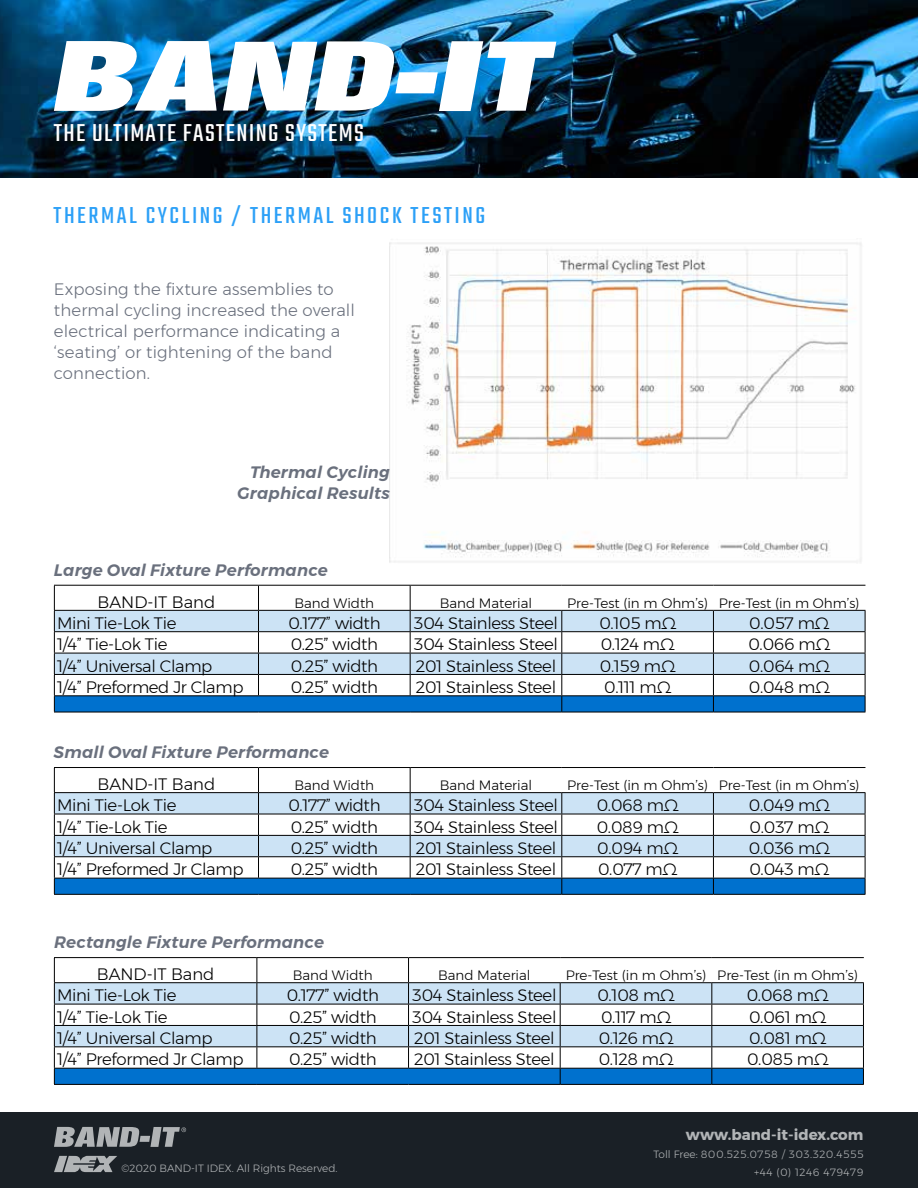
<style>
.page{position:relative;width:918px;height:1188px;background:#fff}
.page>*{position:absolute;margin:0;border:0;box-sizing:border-box;transform-origin:0 0}
.t1{font:27px "Teko";letter-spacing:.05em;color:#fff}
.t2{font:25.5px "Teko";letter-spacing:.1em;color:#2ca0f7}
.t3{font:300 16.5px "Montserrat";letter-spacing:-.02em;color:#000}
.t4{font:300 16.5px/21px "Montserrat";letter-spacing:.01em;color:#6a707d}
.t5{font:italic 600 16.5px/21px "Montserrat";letter-spacing:.01em;color:#6a707d;text-align:right}
.t6{font:300 16.5px "Montserrat";color:#000}
.t7{font:700 15px "Montserrat";color:#b1b4b6}
.t8{font:300 13.5px "Montserrat";color:#000}
.t9{font:300 10.5px/18px "Montserrat";letter-spacing:.05em;color:#b1b4b6;text-align:right}
.t10{font:300 10.5px "Montserrat";color:#b1b4b6}
</style>
<div class="page">
<img style="left:0;top:0;width:918px;height:177px">
<svg style="left:54px;top:41px;width:163px;height:70px"></svg>
<img style="left:223px;top:41px;width:333px;height:70px">
<div style="left:0;top:1112px;width:918px;height:76px;background:#1a2026"></div>
<svg style="left:54px;top:1127px;width:132px;height:20px"></svg>
<svg style="left:54px;top:1156px;width:63px;height:16px"></svg>
<img style="left:390px;top:242px;width:472px;height:321px">
<hr style="left:54px;top:585px;width:205px;height:1px;background:#000">
<hr style="left:259px;top:585px;width:151px;height:1px;background:#000">
<hr style="left:410px;top:585px;width:152px;height:1px;background:#000">
<hr style="left:562px;top:585px;width:151px;height:1px;background:#000">
<hr style="left:713px;top:585px;width:152px;height:1px;background:#000">
<svg style="left:54px;top:586px;width:812px;height:126px"></svg>
<hr style="left:54px;top:712px;width:205px;height:1px;background:#000">
<hr style="left:259px;top:712px;width:151px;height:1px;background:#000">
<hr style="left:410px;top:712px;width:152px;height:1px;background:#000">
<hr style="left:562px;top:712px;width:151px;height:1px;background:#000">
<hr style="left:713px;top:712px;width:152px;height:1px;background:#000">
<hr style="left:54px;top:767px;width:205px;height:1px;background:#000">
<hr style="left:259px;top:767px;width:151px;height:1px;background:#000">
<hr style="left:410px;top:767px;width:152px;height:1px;background:#000">
<hr style="left:562px;top:767px;width:151px;height:1px;background:#000">
<hr style="left:713px;top:767px;width:152px;height:1px;background:#000">
<svg style="left:54px;top:768px;width:812px;height:126px"></svg>
<hr style="left:54px;top:894px;width:205px;height:1px;background:#000">
<hr style="left:259px;top:894px;width:151px;height:1px;background:#000">
<hr style="left:410px;top:894px;width:152px;height:1px;background:#000">
<hr style="left:562px;top:894px;width:151px;height:1px;background:#000">
<hr style="left:713px;top:894px;width:152px;height:1px;background:#000">
<hr style="left:54px;top:957px;width:203px;height:1px;background:#000">
<hr style="left:257px;top:957px;width:152px;height:1px;background:#000">
<hr style="left:409px;top:957px;width:151px;height:1px;background:#000">
<hr style="left:560px;top:957px;width:152px;height:1px;background:#000">
<hr style="left:712px;top:957px;width:152px;height:1px;background:#000">
<svg style="left:54px;top:958px;width:810px;height:126px"></svg>
<hr style="left:54px;top:1084px;width:203px;height:1px;background:#000">
<hr style="left:257px;top:1084px;width:152px;height:1px;background:#000">
<hr style="left:409px;top:1084px;width:151px;height:1px;background:#000">
<hr style="left:560px;top:1084px;width:152px;height:1px;background:#000">
<hr style="left:712px;top:1084px;width:152px;height:1px;background:#000">
<h1 class="t1" style="left:54px;top:117px;width:312px">THE ULTIMATE FASTENING SYSTEMS</h1>
<h2 class="t2" style="left:54px;top:201px;width:433px">THERMAL CYCLING / THERMAL SHOCK TESTING</h2>
<p class="t4" style="left:54px;top:279px;width:303px">Exposing the fixture assemblies to thermal cycling increased the overall electrical performance indicating a ‘seating’ or tightening of the band connection.</p>
<p class="t5" style="left:237px;top:461px;width:154px">Thermal Cycling<br>Graphical Results</p>
<p class="t5" style="left:54px;top:560px;width:275px">Large Oval Fixture Performance</p>
<p class="t6" style="left:98px;top:589px;width:119px">BAND-IT Band</p>
<p class="t8" style="left:294px;top:593px;width:81px">Band Width</p>
<p class="t8" style="left:440px;top:593px;width:94px">Band Material</p>
<p class="t8" style="left:567px;top:593px;width:294px">Pre-Test (in m Ohm’s) Pre-Test (in m Ohm’s)</p>
<p class="t3" style="left:57px;top:611px;width:121px">Mini Tie-Lok Tie</p>
<p class="t3" style="left:288px;top:611px;width:94px">0.177” width</p>
<p class="t3" style="left:414px;top:611px;width:146px">304 Stainless Steel</p>
<p class="t3" style="left:599px;top:611px;width:79px">0.105 mΩ</p>
<p class="t3" style="left:749px;top:611px;width:82px">0.057 mΩ</p>
<p class="t3" style="left:57px;top:632px;width:112px">1/4” Tie-Lok Tie</p>
<p class="t3" style="left:290px;top:632px;width:89px">0.25” width</p>
<p class="t3" style="left:414px;top:632px;width:146px">304 Stainless Steel</p>
<p class="t3" style="left:600px;top:632px;width:76px">0.124 mΩ</p>
<p class="t3" style="left:748px;top:632px;width:84px">0.066 mΩ</p>
<p class="t3" style="left:57px;top:654px;width:157px">1/4” Universal Clamp</p>
<p class="t3" style="left:290px;top:654px;width:89px">0.25” width</p>
<p class="t3" style="left:416px;top:654px;width:142px">201 Stainless Steel</p>
<p class="t3" style="left:600px;top:654px;width:77px">0.159 mΩ</p>
<p class="t3" style="left:749px;top:654px;width:83px">0.064 mΩ</p>
<p class="t3" style="left:57px;top:675px;width:188px">1/4” Preformed Jr Clamp</p>
<p class="t3" style="left:290px;top:675px;width:89px">0.25” width</p>
<p class="t3" style="left:416px;top:675px;width:142px">201 Stainless Steel</p>
<p class="t3" style="left:604px;top:675px;width:69px">0.111 mΩ</p>
<p class="t3" style="left:749px;top:675px;width:83px">0.048 mΩ</p>
<p class="t5" style="left:54px;top:742px;width:277px">Small Oval Fixture Performance</p>
<p class="t6" style="left:98px;top:772px;width:119px">BAND-IT Band</p>
<p class="t8" style="left:294px;top:775px;width:81px">Band Width</p>
<p class="t8" style="left:440px;top:775px;width:94px">Band Material</p>
<p class="t8" style="left:567px;top:775px;width:294px">Pre-Test (in m Ohm’s) Pre-Test (in m Ohm’s)</p>
<p class="t3" style="left:57px;top:793px;width:121px">Mini Tie-Lok Tie</p>
<p class="t3" style="left:288px;top:793px;width:94px">0.177” width</p>
<p class="t3" style="left:414px;top:793px;width:146px">304 Stainless Steel</p>
<p class="t3" style="left:596px;top:793px;width:84px">0.068 mΩ</p>
<p class="t3" style="left:749px;top:793px;width:83px">0.049 mΩ</p>
<p class="t3" style="left:57px;top:814px;width:112px">1/4” Tie-Lok Tie</p>
<p class="t3" style="left:290px;top:814px;width:89px">0.25” width</p>
<p class="t3" style="left:414px;top:814px;width:146px">304 Stainless Steel</p>
<p class="t3" style="left:596px;top:814px;width:84px">0.089 mΩ</p>
<p class="t3" style="left:749px;top:814px;width:82px">0.037 mΩ</p>
<p class="t3" style="left:57px;top:836px;width:157px">1/4” Universal Clamp</p>
<p class="t3" style="left:290px;top:836px;width:89px">0.25” width</p>
<p class="t3" style="left:416px;top:836px;width:142px">201 Stainless Steel</p>
<p class="t3" style="left:597px;top:836px;width:83px">0.094 mΩ</p>
<p class="t3" style="left:749px;top:836px;width:83px">0.036 mΩ</p>
<p class="t3" style="left:57px;top:857px;width:188px">1/4” Preformed Jr Clamp</p>
<p class="t3" style="left:290px;top:857px;width:89px">0.25” width</p>
<p class="t3" style="left:416px;top:857px;width:142px">201 Stainless Steel</p>
<p class="t3" style="left:598px;top:857px;width:81px">0.077 mΩ</p>
<p class="t3" style="left:749px;top:857px;width:82px">0.043 mΩ</p>
<p class="t5" style="left:54px;top:932px;width:272px">Rectangle Fixture Performance</p>
<p class="t6" style="left:97px;top:962px;width:119px">BAND-IT Band</p>
<p class="t8" style="left:293px;top:965px;width:81px">Band Width</p>
<p class="t8" style="left:438px;top:965px;width:94px">Band Material</p>
<p class="t8" style="left:566px;top:965px;width:294px">Pre-Test (in m Ohm’s) Pre-Test (in m Ohm’s)</p>
<p class="t3" style="left:57px;top:983px;width:121px">Mini Tie-Lok Tie</p>
<p class="t3" style="left:286px;top:983px;width:94px">0.177” width</p>
<p class="t3" style="left:412px;top:983px;width:146px">304 Stainless Steel</p>
<p class="t3" style="left:597px;top:983px;width:79px">0.108 mΩ</p>
<p class="t3" style="left:746px;top:983px;width:84px">0.068 mΩ</p>
<p class="t3" style="left:57px;top:1005px;width:112px">1/4” Tie-Lok Tie</p>
<p class="t3" style="left:289px;top:1005px;width:89px">0.25” width</p>
<p class="t3" style="left:412px;top:1005px;width:146px">304 Stainless Steel</p>
<p class="t3" style="left:601px;top:1005px;width:72px">0.117 mΩ</p>
<p class="t3" style="left:749px;top:1005px;width:79px">0.061 mΩ</p>
<p class="t3" style="left:57px;top:1026px;width:157px">1/4” Universal Clamp</p>
<p class="t3" style="left:289px;top:1026px;width:89px">0.25” width</p>
<p class="t3" style="left:414px;top:1026px;width:142px">201 Stainless Steel</p>
<p class="t3" style="left:598px;top:1026px;width:77px">0.126 mΩ</p>
<p class="t3" style="left:749px;top:1026px;width:79px">0.081 mΩ</p>
<p class="t3" style="left:57px;top:1047px;width:188px">1/4” Preformed Jr Clamp</p>
<p class="t3" style="left:289px;top:1047px;width:89px">0.25” width</p>
<p class="t3" style="left:414px;top:1047px;width:142px">201 Stainless Steel</p>
<p class="t3" style="left:598px;top:1047px;width:77px">0.128 mΩ</p>
<p class="t3" style="left:747px;top:1047px;width:83px">0.085 mΩ</p>
<p class="t10" style="left:122px;top:1160px;width:217px">©2020 BAND-IT IDEX. All Rights Reserved.</p>
<p class="t7" style="left:686px;top:1123px;width:179px">www.band-it-idex.com</p>
<p class="t9" style="left:654px;top:1145px;width:211px">Toll Free: 800.525.0758 / 303.320.4555 +44 (0) 1246 479479</p>
</div>
